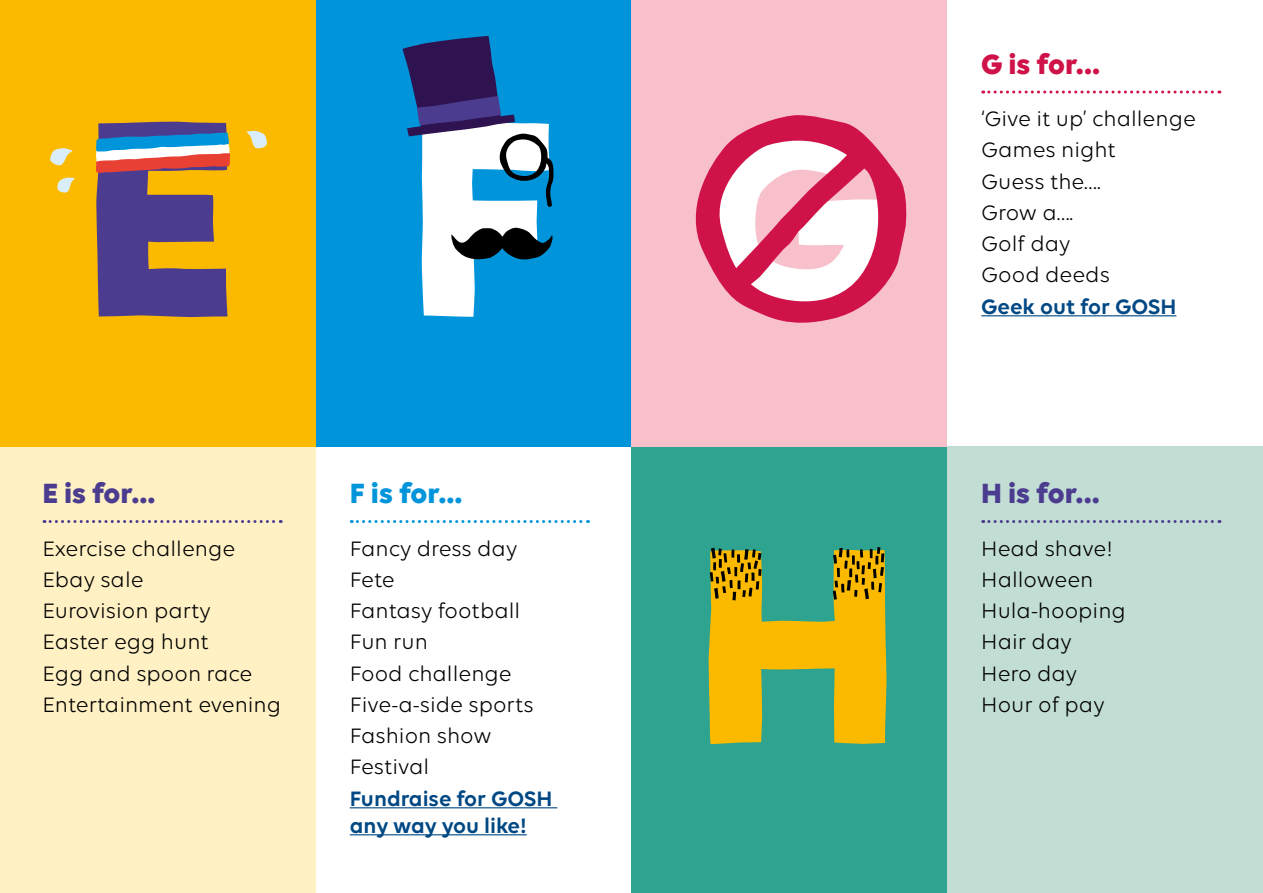
<style>
.page{position:relative;width:1263px;height:893px;background:#fff}
.page>*{position:absolute;margin:0;border:0;box-sizing:border-box;transform-origin:0 0}
.t1{font:700 30px "GOSH Brave";color:#4c3c90}
.t2{font:700 30px "GOSH Brave";color:#0095db}
.t3{font:700 30px "GOSH Brave";color:#cf1348}
.t4{font:22.5px/31.2px "GOSH Brave";color:#000}
.t5{font:600 22.5px/27px "GOSH Brave";color:#004884}
</style>
<div class="page">
<div style="left:0;top:446px;width:316px;height:447px;background:#fff1c4"></div>
<div style="left:0;top:0;width:316px;height:446px;background:#fbba00"></div>
<div style="left:316px;top:0;width:315px;height:446px;background:#0095db"></div>
<div style="left:631px;top:446px;width:316px;height:447px;background:#2ea38f"></div>
<div style="left:947px;top:446px;width:316px;height:447px;background:#c1ddd4"></div>
<div style="left:631px;top:0;width:316px;height:446px;background:#f7c0cb"></div>
<svg style="left:246px;top:130px;width:21px;height:19px"></svg>
<svg style="left:57px;top:177px;width:18px;height:16px"></svg>
<svg style="left:50px;top:148px;width:23px;height:18px"></svg>
<svg style="left:96px;top:121px;width:134px;height:196px"></svg>
<svg style="left:402px;top:36px;width:152px;height:281px"></svg>
<svg style="left:695px;top:115px;width:212px;height:208px"></svg>
<svg style="left:698px;top:116px;width:204px;height:206px"></svg>
<svg style="left:709px;top:547px;width:177px;height:197px"></svg>
<svg style="left:44px;top:520px;width:237px;height:3px"></svg>
<svg style="left:351px;top:520px;width:237px;height:3px"></svg>
<hr style="left:350px;top:807px;width:207px;height:1px;background:#004884">
<hr style="left:350px;top:834px;width:177px;height:1px;background:#004884">
<svg style="left:983px;top:91px;width:237px;height:3px"></svg>
<hr style="left:981px;top:315px;width:195px;height:1px;background:#004884">
<svg style="left:983px;top:520px;width:237px;height:3px"></svg>
<h1 class="t1" style="left:43px;top:475px;width:115px">E is for...</h1>
<p class="t4" style="left:43px;top:532px;width:240px">Exercise challenge<br>Ebay sale<br>Eurovision party<br>Easter egg hunt<br>Egg and spoon race<br>Entertainment evening</p>
<h1 class="t2" style="left:350px;top:475px;width:114px">F is for...</h1>
<p class="t4" style="left:350px;top:532px;width:185px">Fancy dress day<br>Fete<br>Fantasy football<br>Fun run<br>Food challenge<br>Five-a-side sports<br>Fashion show<br>Festival</p>
<p class="t5" style="left:350px;top:784px;width:204px">Fundraise for GOSH any way you like!</p>
<h1 class="t3" style="left:981px;top:46px;width:120px">G is for...</h1>
<p class="t4" style="left:981px;top:103px;width:216px">‘Give it up’ challenge<br>Games night<br>Guess the….<br>Grow a….<br>Golf day<br>Good deeds</p>
<p class="t5" style="left:981px;top:292px;width:197px">Geek out for GOSH</p>
<h1 class="t1" style="left:981px;top:475px;width:120px">H is for...</h1>
<p class="t4" style="left:981px;top:532px;width:146px">Head shave!<br>Halloween<br>Hula-hooping<br>Hair day<br>Hero day<br>Hour of pay</p>
</div>
